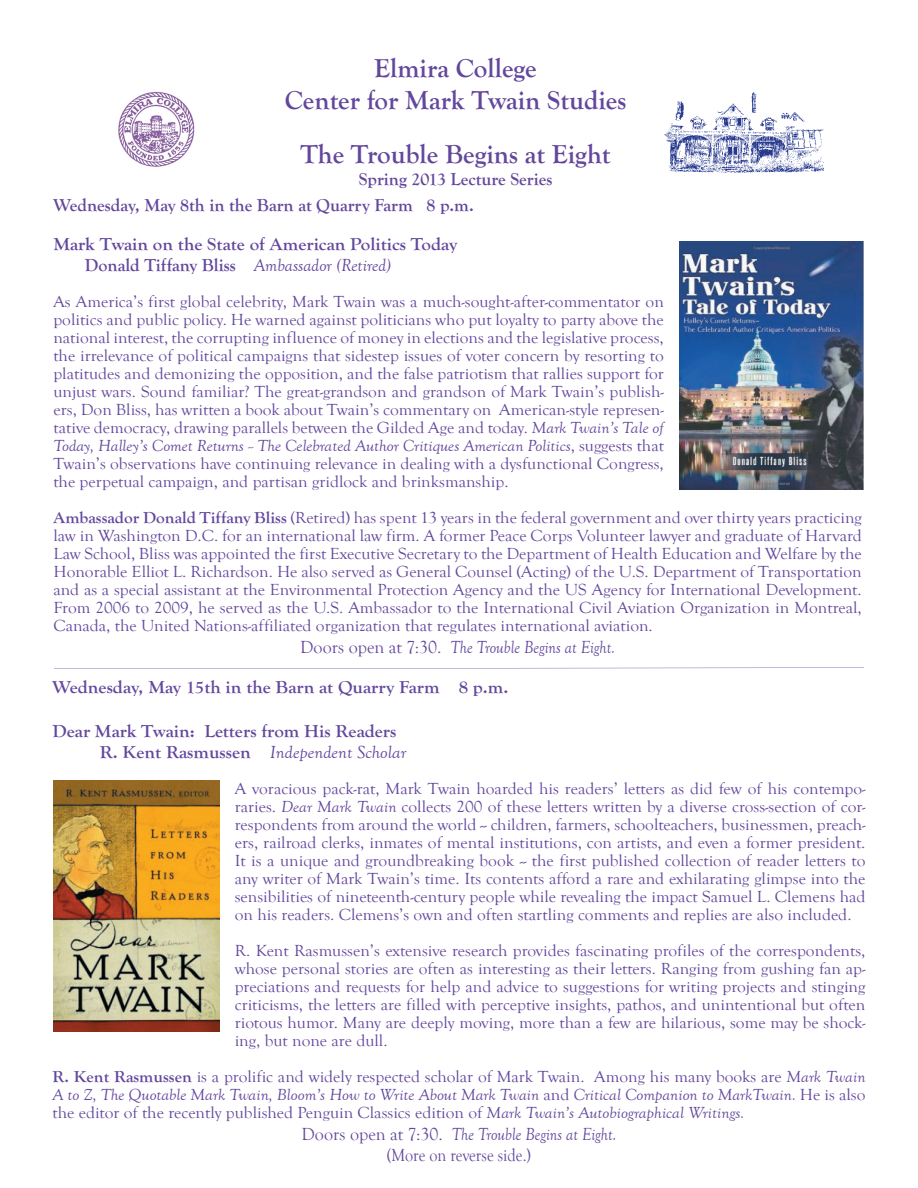
<style>
.page{position:relative;width:918px;height:1188px;background:#fff}
.page>*{position:absolute;margin:0;border:0;box-sizing:border-box;transform-origin:0 0}
.t1{font:700 27px/32.4px "Goudy Old Style T";color:#63479d;text-align:center}
.t2{font:700 18px/21px "Goudy Old Style T";color:#63479d;scale:1.05 1}
.t3{font:700 18px/26.1px "Goudy Old Style T";color:#63479d}
.t4{font:18px/21.6px "Goudy Old Style T";color:#63479d;text-align:center}
.t5{font:italic 18px "Goudy Old Style T";color:#63479d;scale:.9 1}
.t6{font:16.5px/18px "Goudy Old Style T";color:#63479d;text-align:justify;scale:1.05 1}
.s1{font-weight:400;font-style:italic}
.s2{font-style:italic}
.s3{font-weight:700}
.s4{font-style:normal}
</style>
<div class="page">
<img style="left:118px;top:91px;width:77px;height:76px">
<img style="left:664px;top:93px;width:159px;height:80px">
<svg style="left:54px;top:668px;width:680px;height:1px"></svg>
<img style="left:679px;top:242px;width:185px;height:248px">
<img style="left:53px;top:780px;width:167px;height:251px">
<h1 class="t1" style="left:285px;top:52px;width:343px">Elmira College<br>Center for Mark Twain Studies</h1>
<h1 class="t1" style="left:300px;top:139px;width:312px">The Trouble Begins at Eight</h1>
<p class="t3" style="left:53px;top:166px;width:500px;text-indent:305px">Spring 2013 Lecture Series<br>Wednesday, May 8th in the Barn at Quarry Farm 8 p.m.</p>
<p class="t2" style="left:85px;top:234px;width:356px;text-indent:-32px">Mark Twain on the State of American Politics Today<br>Donald Tiffany Bliss <span class="s1">Ambassador (Retired)</span></p>
<p class="t6" style="left:53px;top:293px;width:583px">As America’s first global celebrity, Mark Twain was a much-sought-after-commentator on politics and public policy. He warned against politicians who put loyalty to party above the national interest, the corrupting influence of money in elections and the legislative process, the irrelevance of political campaigns that sidestep issues of voter concern by resorting to platitudes and demonizing the opposition, and the false patriotism that rallies support for unjust wars. Sound familiar? The great-grandson and grandson of Mark Twain’s publish&shy;ers, Don Bliss, has written a book about Twain’s commentary on American-style represen&shy;tative democracy, drawing parallels between the Gilded Age and today. <span class="s2">Mark Twain’s Tale of Today, Halley’s Comet Returns -- The Celebrated Author Critiques American Politics</span>, suggests that Twain’s observations have continuing relevance in dealing with a dysfunctional Congress, the perpetual campaign, and partisan gridlock and brinksmanship.</p>
<p class="t6" style="left:53px;top:509px;width:771px"><span class="s3">Ambassador Donald Tiffany Bliss</span> (Retired) has spent 13 years in the federal government and over thirty years practicing law in Washington D.C. for an international law firm. A former Peace Corps Volunteer lawyer and graduate of Harvard Law School, Bliss was appointed the first Executive Secretary to the Department of Health Education and Welfare by the Honorable Elliot L. Richardson. He also served as General Counsel (Acting) of the U.S. Department of Transportation and as a special assistant at the Environmental Protection Agency and the US Agency for International Development.<br>From 2006 to 2009, he served as the U.S. Ambassador to the International Civil Aviation Organization in Montreal, Canada, the United Nations-affiliated organization that regulates international aviation.</p>
<p class="t5" style="left:300px;top:637px;width:351px"><span class="s4">Doors open at 7:30.</span> The Trouble Begins at Eight.</p>
<p class="t2" style="left:52px;top:677px;width:436px">Wednesday, May 15th in the Barn at Quarry Farm 8 p.m.</p>
<p class="t2" style="left:100px;top:720px;width:293px;line-height:21.6px;text-indent:-47px">Dear Mark Twain: Letters from His Readers<br>R. Kent Rasmussen <span class="s1">Independent Scholar</span></p>
<p class="t6" style="left:235px;top:780px;width:602px">A voracious pack-rat, Mark Twain hoarded his readers’ letters as did few of his contempo&shy;raries. <span class="s2">Dear Mark Twain</span> collects 200 of these letters written by a diverse cross-section of cor&shy;respondents from around the world -- children, farmers, schoolteachers, businessmen, preach&shy;ers, railroad clerks, inmates of mental institutions, con artists, and even a former president.<br>It is a unique and groundbreaking book -- the first published collection of reader letters to any writer of Mark Twain’s time. Its contents afford a rare and exhilarating glimpse into the sensibilities of nineteenth-century people while revealing the impact Samuel L. Clemens had on his readers. Clemens’s own and often startling comments and replies are also included.</p>
<p class="t6" style="left:235px;top:942px;width:602px">R. Kent Rasmussen’s extensive research provides fascinating profiles of the correspondents, whose personal stories are often as interesting as their letters. Ranging from gushing fan ap&shy;preciations and requests for help and advice to suggestions for writing projects and stinging criticisms, the letters are filled with perceptive insights, pathos, and unintentional but often riotous humor. Many are deeply moving, more than a few are hilarious, some may be shock&shy;ing, but none are dull.</p>
<p class="t6" style="left:52px;top:1068px;width:776px"><span class="s3">R. Kent Rasmussen</span> is a prolific and widely respected scholar of Mark Twain. Among his many books are <span class="s2">Mark Twain A to Z, The Quotable Mark Twain, Bloom’s How to Write About Mark Twain</span> and <span class="s2">Critical Companion to MarkTwain.</span> He is also the editor of the recently published Penguin Classics edition of <span class="s2">Mark Twain’s Autobiographical Writings.</span></p>
<p class="t4" style="left:302px;top:1123px;width:316px">Doors open at 7:30. <span class="s2">The Trouble Begins at Eight. </span>(More on reverse side.)</p>
</div>
